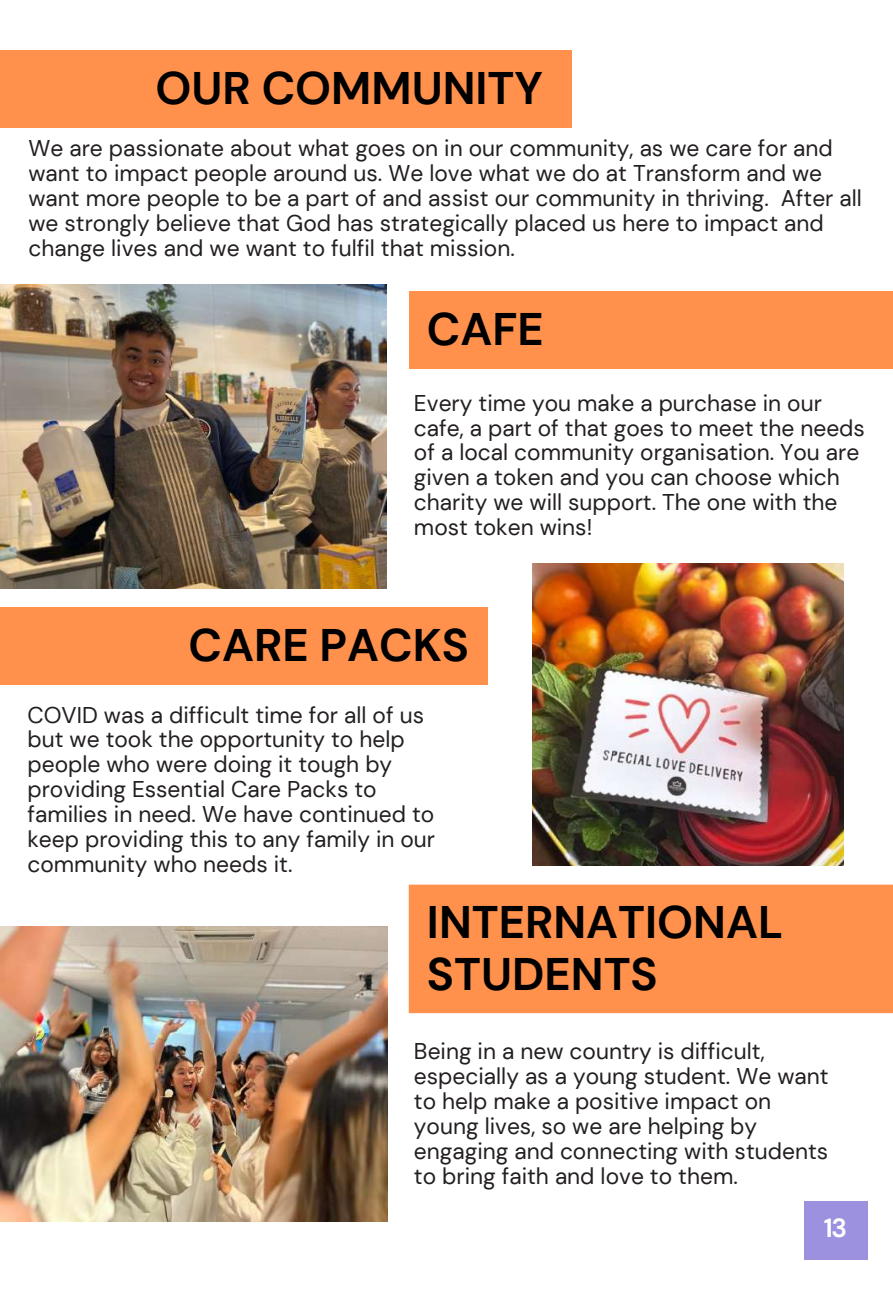
<style>
.page{position:relative;width:893px;height:1291px;background:#fff}
.page>*{position:absolute;margin:0;border:0;box-sizing:border-box;transform-origin:0 0}
.t1{font:700 45.5px/51.1px "DM Sans";color:#000}
.t2{font:700 26.25px "DM Sans";color:#fff}
.t3{font:22.75px/24.8px "DM Sans";color:#231f20}
</style>
<div class="page">
<div style="left:803px;top:1200px;width:64px;height:59px;background:#9b91de"></div>
<img style="left:0;top:926px;width:387px;height:295px">
<img style="left:532px;top:563px;width:311px;height:302px">
<img style="left:0;top:284px;width:386px;height:304px">
<div style="left:0;top:51px;width:572px;height:77px;background:#ff914d"></div>
<div style="left:409px;top:291px;width:483px;height:77px;background:#ff914d"></div>
<div style="left:0;top:607px;width:487px;height:77px;background:#ff914d"></div>
<div style="left:409px;top:884px;width:483px;height:129px;background:#ff914d"></div>
<h1 class="t1" style="left:155px;top:63px;width:389px">OUR COMMUNITY</h1>
<p class="t3" style="left:28px;top:136px;width:835px">We are passionate about what goes on in our community, as we care for and want to impact people around us. We love what we do at Transform and we want more people to be a part of and assist our community in thriving. After all we strongly believe that God has strategically placed us here to impact and change lives and we want to fulfil that mission.</p>
<h1 class="t1" style="left:427px;top:303px;width:118px">CAFE</h1>
<p class="t3" style="left:414px;top:390px;width:452px">Every time you make a purchase in our cafe, a part of that goes to meet the needs of a local community organisation. You are given a token and you can choose which charity we will support. The one with the most token wins!</p>
<h1 class="t1" style="left:188px;top:620px;width:282px">CARE PACKS</h1>
<p class="t3" style="left:27px;top:702px;width:409px">COVID was a difficult time for all of us but we took the opportunity to help people who were doing it tough by providing Essential Care Packs to families in need. We have continued to keep providing this to any family in our community who needs it.</p>
<h1 class="t1" style="left:427px;top:897px;width:357px">INTERNATIONAL<br>STUDENTS</h1>
<p class="t3" style="left:414px;top:1038px;width:416px">Being in a new country is difficult, especially as a young student. We want to help make a positive impact on young lives, so we are helping by engaging and connecting with students to bring faith and love to them.</p>
<p class="t2" style="left:823px;top:1211px;width:25px">13</p>
</div>
